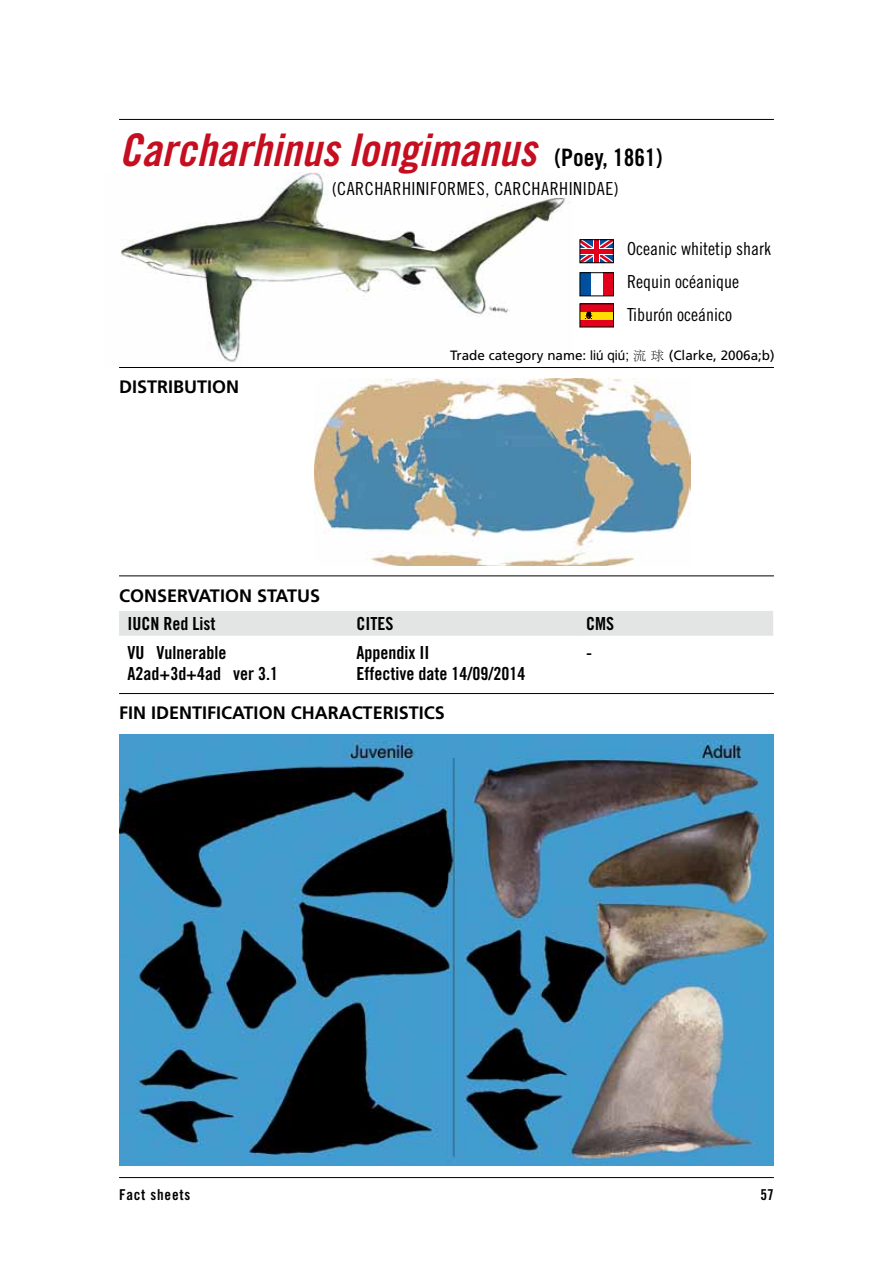
<style>
.page{position:relative;width:893px;height:1263px;background:#fff}
.page>*{position:absolute;margin:0;border:0;box-sizing:border-box;transform-origin:0 0}
.t1{font:45px "Trade Gothic Bold Cond Twenty Obl";color:#c50e1f}
.t2{font:18px/21.6px "Trade Gothic Bold Cond Twenty";color:#000}
.t3{font:700 18px "Frutiger LT Std";color:#000}
.t4{font:18px/33px "Trade Gothic Cond Eighteen";color:#000}
.t5{font:18px "Trade Gothic Cond Eighteen";letter-spacing:.03em;color:#000}
.t6{font:15px "Trade Gothic Bold Cond Twenty";letter-spacing:.05em;color:#000}
.t7{font:13.5px "Frutiger LT Std";color:#000}
.s1{font-family:"Trade Gothic Bold Cond Twenty";font-size:24px;color:#000}
.s2{font-family:"Arial"}
.s3{font-family:"Li Sung";font-weight:300}
</style>
<div class="page">
<img style="left:120px;top:172px;width:450px;height:190px">
<hr style="left:119px;top:1177px;width:655px;height:1px;background:#000">
<svg style="left:582px;top:241px;width:30px;height:20px"></svg>
<div style="left:593px;top:240px;width:7px;height:23px;background:#fff"></div>
<div style="left:580px;top:248px;width:33px;height:7px;background:#fff"></div>
<div style="left:594px;top:240px;width:5px;height:23px;background:#e2001a"></div>
<div style="left:580px;top:249px;width:33px;height:5px;background:#e2001a"></div>
<div style="left:580px;top:239px;width:34px;height:24px;border:1px solid #000"></div>
<div style="left:580px;top:273px;width:11px;height:23px;background:#00509d"></div>
<div style="left:602px;top:273px;width:11px;height:23px;background:#e2001a"></div>
<div style="left:580px;top:272px;width:34px;height:24px;border:1px solid #000"></div>
<div style="left:580px;top:319px;width:33px;height:8px;background:#e2001a"></div>
<div style="left:580px;top:304px;width:33px;height:8px;background:#e2001a"></div>
<div style="left:580px;top:312px;width:33px;height:8px;background:#fd0"></div>
<svg style="left:585px;top:312px;width:7px;height:7px"></svg>
<hr style="left:119px;top:367px;width:655px;height:1px;background:#000">
<hr style="left:119px;top:119px;width:655px;height:1px;background:#000">
<hr style="left:119px;top:575px;width:655px;height:1px;background:#000">
<img style="left:315px;top:378px;width:376px;height:188px">
<div style="left:119px;top:611px;width:654px;height:25px;background:#e3e4e4"></div>
<img style="left:119px;top:734px;width:655px;height:431px">
<hr style="left:119px;top:693px;width:655px;height:1px;background:#000">
<h1 class="t1" style="left:119px;top:123px;width:545px">Carcharhinus longimanus <span class="s1">(Poey, 1861)</span></h1>
<p class="t5" style="left:332px;top:178px;width:289px">(CARCHARHINIFORMES, CARCHARHINIDAE)</p>
<p class="t4" style="left:627px;top:232px;width:145px">Oceanic whitetip shark<br>Requin océanique<br>Tiburón oceánico</p>
<p class="t3" style="left:119px;top:377px;width:23px">DISTRIB</p>
<p class="t3" style="left:184px;top:377px;width:25px">UTION</p>
<p class="t7" style="left:450px;top:348px;width:326px">Trade category name: <span class="s2">liú qiú;</span> <span class="s3">流 球</span> (Clarke, 2006a;b)</p>
<p class="t3" style="left:119px;top:585px;width:13px">CONSER</p>
<p class="t3" style="left:188px;top:585px;width:15px">VATION</p>
<p class="t3" style="left:257px;top:585px;width:11px">STAT</p>
<p class="t3" style="left:297px;top:585px;width:22px">US</p>
<p class="t2" style="left:128px;top:613px;width:89px">IUCN Red List</p>
<p class="t2" style="left:356px;top:613px;width:38px">CITES</p>
<p class="t2" style="left:586px;top:613px;width:29px">CMS</p>
<p class="t2" style="left:128px;top:641px;width:152px">VU Vulnerable<br>A2ad+3d+4ad ver 3.1</p>
<p class="t2" style="left:356px;top:641px;width:170px">Appendix II<br>Effective date 14/09/2014</p>
<p class="t2" style="left:586px;top:641px;width:7px">-</p>
<p class="t3" style="left:119px;top:702px;width:327px">FIN IDENTIFICATION CHARACTERISTICS</p>
<p class="t6" style="left:119px;top:1185px;width:73px">Fact sheets</p>
<p class="t6" style="left:761px;top:1185px;width:15px">57</p>
</div>
